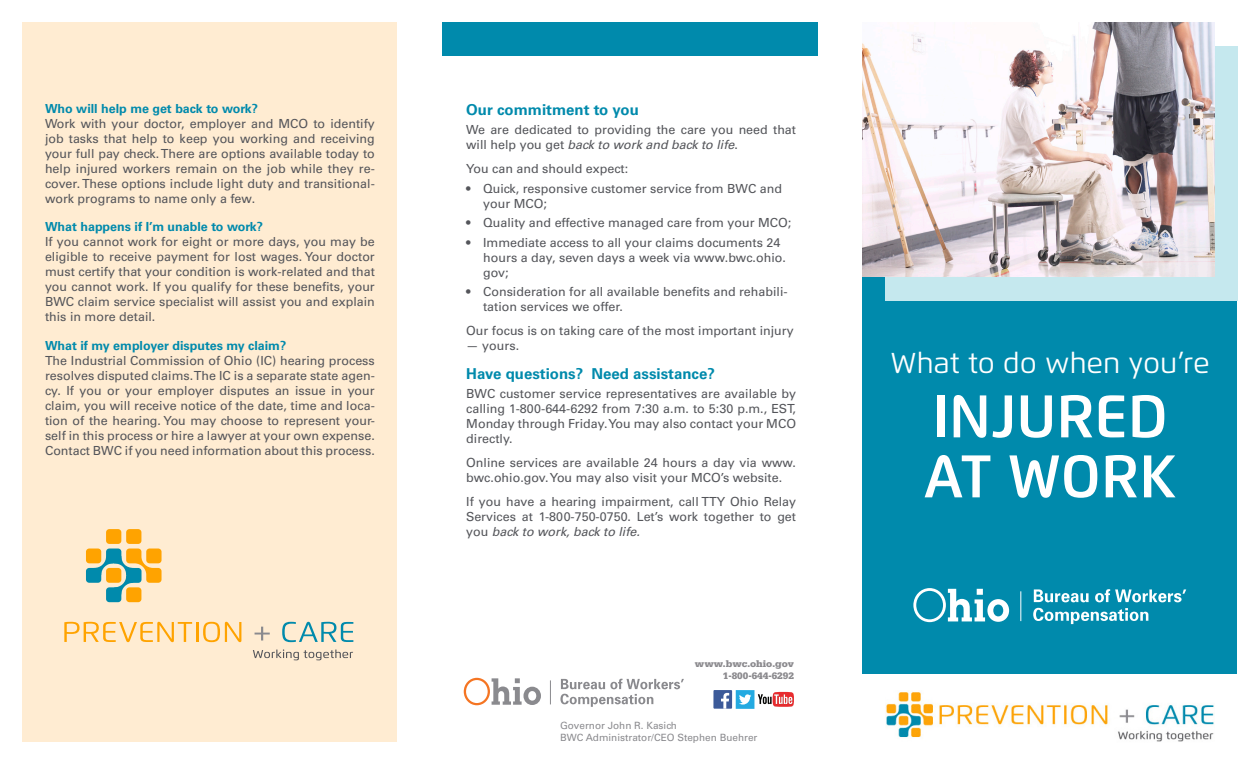
<style>
.page{position:relative;width:1260px;height:765px;background:#fff}
.page>*{position:absolute;margin:0;border:0;box-sizing:border-box;transform-origin:0 0}
.subhead_1{font:600 60px "Flexo";color:#fff}
.subhead_1-2{font:28.75px "Flexo";color:#fff}
.t1{font:700 15px "Univers LT Std";color:#008aac}
.t2{font:12.5px/15px "Univers LT Std";color:#54555a;text-align:justify}
.t3{font:700 12.5px "Univers LT Std";color:#008aac}
.t4{font:10px "Univers LT Std";color:#8a8a8e}
.Body_2_-_subhead_2{font:900 10px "Serifa Std";letter-spacing:-.005em;color:#8b8a8e}
.s1{font-style:italic}
</style>
<div class="page">
<div style="left:862px;top:231px;width:376px;height:443px;background:#008aac"></div>
<div style="left:22px;top:22px;width:375px;height:720px;background:#ffecd2"></div>
<img style="left:885px;top:690px;width:330px;height:52px">
<div style="left:443px;top:22px;width:375px;height:34px;background:#008aac"></div>
<svg style="left:464px;top:678px;width:77px;height:27px"></svg>
<svg style="left:560px;top:679px;width:124px;height:28px"></svg>
<svg style="left:550px;top:680px;width:1px;height:24px"></svg>
<div style="left:736px;top:690px;width:19px;height:19px;background:#24aae1"></div>
<svg style="left:739px;top:694px;width:12px;height:11px"></svg>
<svg style="left:758px;top:692px;width:36px;height:15px"></svg>
<div style="left:713px;top:690px;width:19px;height:19px;background:#3c5a99"></div>
<svg style="left:721px;top:693px;width:8px;height:16px"></svg>
<div style="left:885px;top:46px;width:353px;height:254px;background:#c5e8ee"></div>
<img style="left:862px;top:22px;width:353px;height:255px">
<svg style="left:913px;top:588px;width:96px;height:34px"></svg>
<svg style="left:1034px;top:589px;width:55px;height:13px"></svg>
<svg style="left:1095px;top:589px;width:91px;height:13px"></svg>
<svg style="left:1033px;top:608px;width:115px;height:16px"></svg>
<hr style="left:1021px;top:591px;width:1px;height:30px;background:#fff">
<svg style="left:64px;top:622px;width:128px;height:20px"></svg>
<hr style="left:196px;top:622px;width:2px;height:20px;background:#ffa300">
<svg style="left:203px;top:622px;width:38px;height:20px"></svg>
<svg style="left:255px;top:627px;width:15px;height:14px"></svg>
<svg style="left:282px;top:622px;width:71px;height:20px"></svg>
<svg style="left:253px;top:649px;width:100px;height:11px"></svg>
<div style="left:86px;top:549px;width:15px;height:14px;background:#ffa300;border-radius:3px"></div>
<div style="left:86px;top:568px;width:15px;height:15px;background:#008aac;border-radius:3px"></div>
<div style="left:106px;top:529px;width:15px;height:15px;background:#ffa300;border-radius:3px"></div>
<div style="left:106px;top:587px;width:15px;height:15px;background:#008aac;border-radius:3px"></div>
<div style="left:126px;top:587px;width:15px;height:15px;background:#ffa300;border-radius:3px"></div>
<div style="left:126px;top:529px;width:15px;height:15px;background:#ffa300;border-radius:3px"></div>
<svg style="left:94px;top:549px;width:68px;height:46px"></svg>
<p class="t3" style="left:45px;top:101px;width:215px">Who will help me get back to work?</p>
<p class="t2" style="left:45px;top:116px;width:331px">Work with your doctor, employer and MCO to identify job tasks that help to keep you working and receiving your full pay check. There are options available today to help injured workers remain on the job while they re&shy;cover. These options include light duty and transitional&shy;work programs to name only a few.</p>
<p class="t3" style="left:45px;top:220px;width:220px">What happens if I’m unable to work?</p>
<p class="t2" style="left:45px;top:234px;width:331px">If you cannot work for eight or more days, you may be eligible to receive payment for lost wages. Your doctor must certify that your condition is work-related and that you cannot work. If you qualify for these benefits, your BWC claim service specialist will assist you and explain this in more detail.</p>
<p class="t3" style="left:45px;top:338px;width:243px">What if my employer disputes my claim?</p>
<p class="t2" style="left:45px;top:353px;width:331px">The Industrial Commission of Ohio (IC) hearing process resolves disputed claims. The IC is a separate state agen&shy;cy. If you or your employer disputes an issue in your claim, you will receive notice of the date, time and loca&shy;tion of the hearing. You may choose to represent your&shy;self in this process or hire a lawyer at your own expense.<br>Contact BWC if you need information about this process.</p>
<p class="t1" style="left:466px;top:101px;width:174px">Our commitment to you</p>
<p class="t2" style="left:466px;top:122px;width:331px">We are dedicated to providing the care you need that will help you get <span class="s1">back to work and back to life</span>.</p>
<p class="t2" style="left:466px;top:161px;width:164px">You can and should expect:</p>
<p class="t2" style="left:483px;top:181px;width:300px;text-indent:-17px">• Quick, responsive customer service from BWC and your MCO;</p>
<p class="t2" style="left:466px;top:215px;width:327px">• Quality and effective managed care from your MCO;</p>
<p class="t2" style="left:483px;top:235px;width:304px;text-align:left;text-indent:-17px">• Immediate access to all your claims documents 24 hours a day, seven days a week via www.bwc.ohio. gov;</p>
<p class="t2" style="left:483px;top:284px;width:306px;text-indent:-17px">• Consideration for all available benefits and rehabili&shy;tation services we offer.</p>
<p class="t2" style="left:466px;top:323px;width:329px">Our focus is on taking care of the most important injury</p>
<p class="t2" style="left:466px;top:338px;width:55px">— yours.</p>
<p class="t1" style="left:466px;top:365px;width:250px">Have questions? Need assistance?</p>
<p class="t2" style="left:466px;top:386px;width:331px">BWC customer service representatives are available by calling 1-800-644-6292 from 7:30 a.m. to 5:30 p.m., EST, Monday through Friday. You may also contact your MCO directly.</p>
<p class="t2" style="left:466px;top:455px;width:331px">Online services are available 24 hours a day via www. bwc.ohio.gov. You may also visit your MCO’s website.</p>
<p class="t2" style="left:466px;top:494px;width:331px">If you have a hearing impairment, call TTY Ohio Relay Services at 1-800-750-0750. Let’s work together to get you <span class="s1">back to work, back to life.</span></p>
<p class="Body_2_-_subhead_2" style="left:695px;top:658px;width:101px">www.bwc.ohio.gov</p>
<p class="Body_2_-_subhead_2" style="left:723px;top:670px;width:73px">1-800-644-6292</p>
<p class="t4" style="left:560px;top:719px;width:118px">Governor John R. Kasich</p>
<p class="t4" style="left:560px;top:731px;width:199px">BWC Administrator/CEO Stephen Buehrer</p>
<p class="subhead_1-2" style="left:890px;top:345px;width:321px">What to do when you’re</p>
<p class="subhead_1" style="left:932px;top:380px;width:237px">INJURED</p>
<p class="subhead_1" style="left:923px;top:440px;width:255px">AT WORK</p>
</div>
